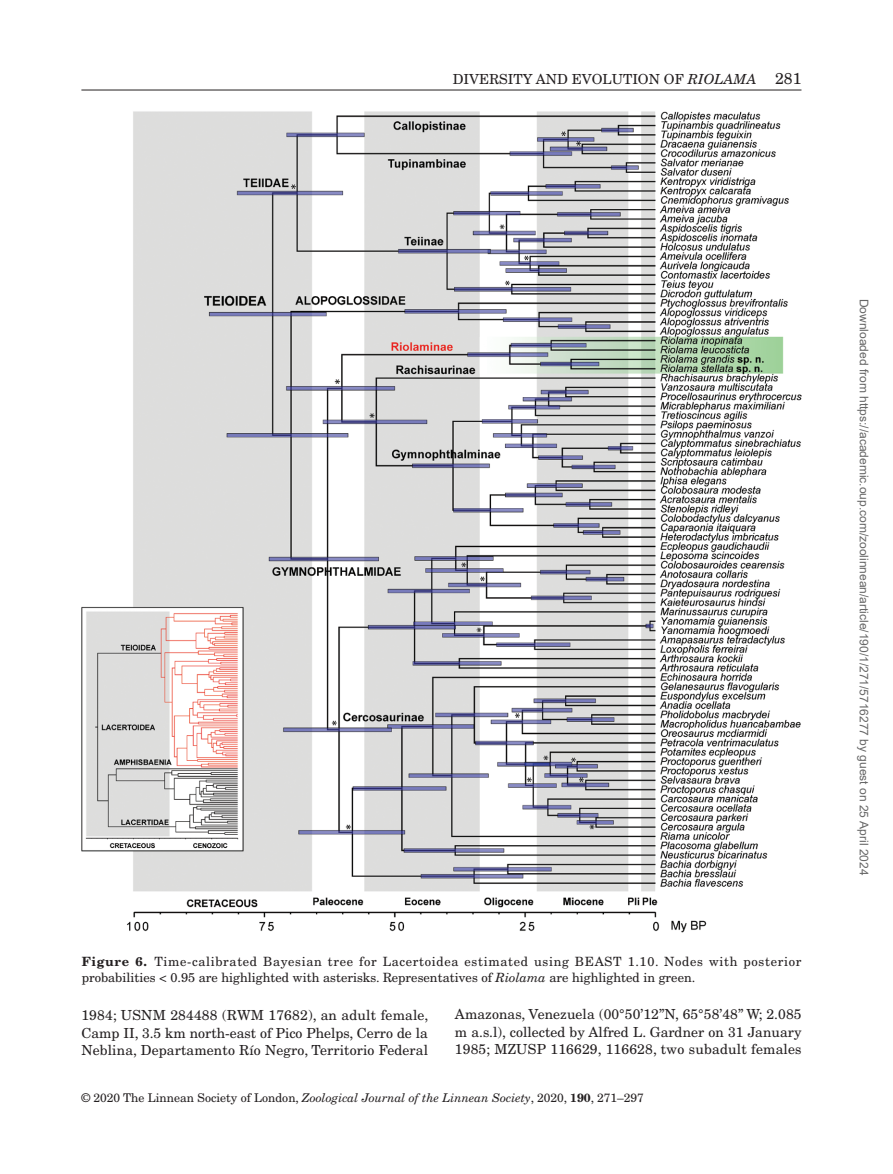
<style>
.page{position:relative;width:893px;height:1174px;background:#fff}
.page>*{position:absolute;margin:0;border:0;box-sizing:border-box;transform-origin:0 0}
.t1{font:13.8px/17.2px "New Century Schlbk";letter-spacing:.01em;color:#231f20;text-align:justify}
.t2{font:12.75px/16.5px "New Century Schlbk";color:#231f20}
.t3{font:12px "Arial";color:#666}
.t4{font:12px "New Century Schlbk";color:#231f20}
.s1{font-style:italic}
.s2{font-size:15.75px}
.s3{font-weight:700}
</style>
<div class="page">
<hr style="left:81px;top:90px;width:720px;height:1px;background:#231f20">
<img style="left:82px;top:111px;width:720px;height:822px">
<p class="t1" style="left:453px;top:70px;width:350px">DIVERSITY AND EVOLUTION OF <span class="s1">RIOLAMA</span> <span class="s2">281</span></p>
<p class="t2" style="left:82px;top:952px;width:721px"><span class="s3">Figure 6.</span> Time-calibrated Bayesian tree for Lacertoidea estimated using BEAST 1.10. Nodes with posterior probabilities &lt; 0.95 are highlighted with asterisks. Representatives of <span class="s1">Riolama</span> are highlighted in green.</p>
<p class="t1" style="left:81px;top:1007px;width:348px">1984; USNM 284488 (RWM 17682), an adult female, Camp II, 3.5 km north-east of Pico Phelps, Cerro de la Neblina, Departamento Río Negro, Territorio Federal</p>
<p class="t1" style="left:455px;top:1005px;width:348px">Amazonas, Venezuela (00°50’12”N, 65°58’48” W; 2.085 m a.s.l), collected by Alfred L. Gardner on 31 January 1985; MZUSP 116629, 116628, two subadult females</p>
<p class="t4" style="left:81px;top:1090px;width:564px">© 2020 The Linnean Society of London, <span class="s1">Zoological Journal of the Linnean Society</span>, 2020, <span class="s3">190</span>, 271–297</p>
<p class="t3" style="left:868px;top:298px;width:578px;rotate:90deg">Downloaded from https://academic.oup.com/zoolinnean/article/190/1/271/5716277 by guest on 25 April 2024</p>
</div>
